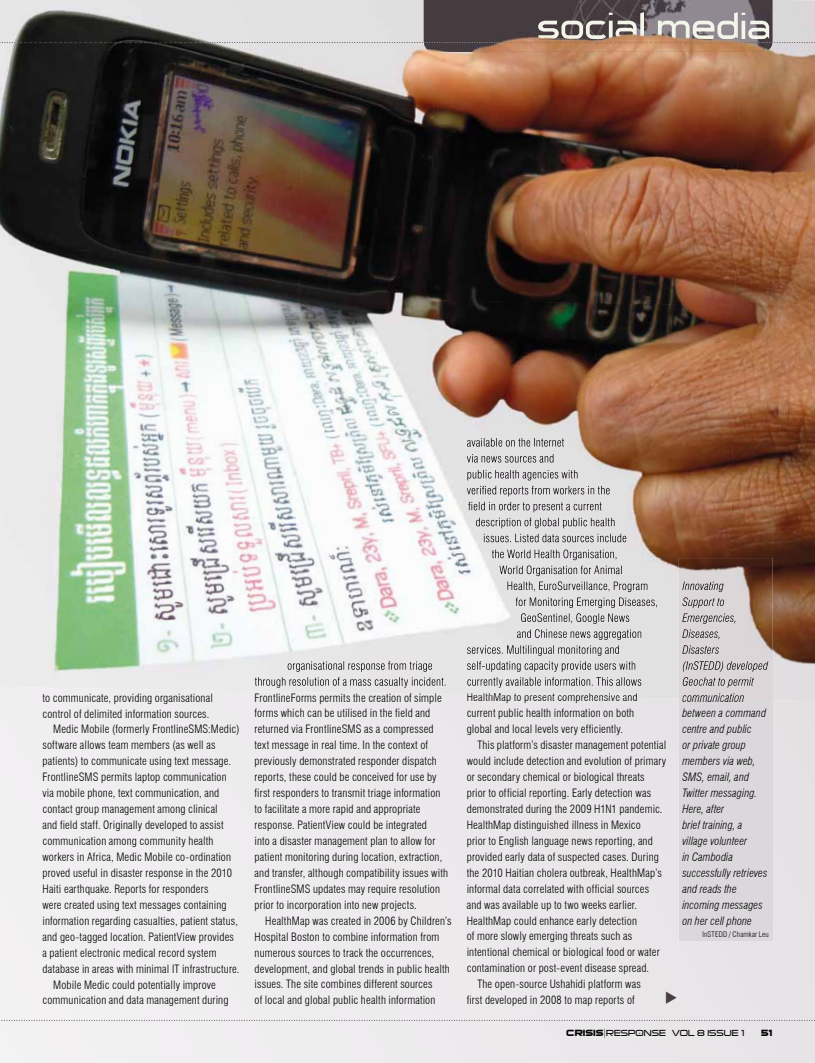
<style>
.page{position:relative;width:815px;height:1063px;background:#fff}
.page>*{position:absolute;margin:0;border:0;box-sizing:border-box;transform-origin:0 0}
.t1{font:300 condensed 11.25px "Swiss 721 BT";letter-spacing:.015em;color:#000}
.t2{font:italic 300 condensed 11.25px/16px "Swiss 721 BT";letter-spacing:.005em;color:#000}
.t3{font:8.75px "Sui Generis Delite";color:#000}
.t4{font:700 8.38px "Sui Generis Deluxe";color:#000;scale:1.05 1}
.t5{font:300 condensed 7.5px "Swiss 721 BT";letter-spacing:.025em;color:#000}
.t6{font:7.5px "Sui Generis Delite";color:#000}
.s1{font-family:"Sui Generis Deluxe";font-weight:700;font-size:8.38px}
.s2{font-size:11.25px}
</style>
<div class="page">
<div style="left:0;top:692px;width:815px;height:371px;background:#eceaec"></div>
<svg style="left:0;top:1020px;width:815px;height:1px"></svg>
<div style="left:679px;top:558px;width:93px;height:383px;background:#dbd8db"></div>
<img style="left:0;top:0;width:293px;height:249px">
<img style="left:293px;top:0;width:137px;height:648px">
<img style="left:735px;top:0;width:80px;height:657px">
<img style="left:430px;top:52px;width:310px;height:254px">
<img style="left:0;top:249px;width:300px;height:269px">
<img style="left:425px;top:300px;width:310px;height:263px">
<img style="left:0;top:512px;width:296px;height:180px">
<img style="left:423px;top:563px;width:256px;height:136px">
<img style="left:772px;top:657px;width:43px;height:44px">
<img style="left:424px;top:0;width:348px;height:52px">
<img style="left:548px;top:0;width:215px;height:52px">
<img style="left:754px;top:42px;width:61px;height:1px">
<img style="left:538px;top:12px;width:231px;height:27px">
<img style="left:548px;top:12px;width:215px;height:27px">
<img style="left:288px;top:661px;width:145px;height:11px">
<img style="left:255px;top:677px;width:191px;height:11px">
<img style="left:361px;top:693px;width:81px;height:2px">
<img style="left:467px;top:438px;width:97px;height:9px">
<img style="left:467px;top:454px;width:87px;height:9px">
<img style="left:467px;top:470px;width:111px;height:10px">
<img style="left:467px;top:486px;width:143px;height:10px">
<img style="left:468px;top:502px;width:134px;height:10px">
<img style="left:476px;top:518px;width:139px;height:10px">
<img style="left:484px;top:534px;width:143px;height:8px">
<img style="left:492px;top:550px;width:125px;height:10px">
<img style="left:499px;top:565px;width:124px;height:11px">
<img style="left:507px;top:581px;width:141px;height:11px">
<img style="left:516px;top:597px;width:142px;height:11px">
<img style="left:521px;top:613px;width:109px;height:11px">
<img style="left:517px;top:629px;width:125px;height:11px">
<img style="left:467px;top:645px;width:153px;height:11px">
<img style="left:467px;top:661px;width:169px;height:11px">
<img style="left:467px;top:677px;width:175px;height:11px">
<img style="left:467px;top:693px;width:171px;height:5px">
<img style="left:679px;top:558px;width:93px;height:141px">
<img style="left:682px;top:582px;width:42px;height:10px">
<img style="left:682px;top:597px;width:43px;height:11px">
<img style="left:682px;top:613px;width:55px;height:11px">
<img style="left:682px;top:629px;width:39px;height:10px">
<img style="left:682px;top:645px;width:37px;height:9px">
<img style="left:683px;top:661px;width:85px;height:11px">
<img style="left:683px;top:677px;width:71px;height:11px">
<img style="left:683px;top:693px;width:61px;height:7px">
<svg style="left:666px;top:992px;width:11px;height:12px"></svg>
<p class="t1" style="left:43px;top:691px;width:172px">to communicate, providing organisational</p>
<p class="t1" style="left:43px;top:707px;width:168px">control of delimited information sources.</p>
<p class="t1" style="left:53px;top:723px;width:188px">Medic Mobile (formerly FrontlineSMS:Medic)</p>
<p class="t1" style="left:43px;top:739px;width:175px">software allows team members (as well as</p>
<p class="t1" style="left:43px;top:755px;width:190px">patients) to communicate using text message.</p>
<p class="t1" style="left:43px;top:770px;width:186px">FrontlineSMS permits laptop communication</p>
<p class="t1" style="left:43px;top:786px;width:178px">via mobile phone, text communication, and</p>
<p class="t1" style="left:43px;top:802px;width:177px">contact group management among clinical</p>
<p class="t1" style="left:43px;top:818px;width:183px">and field staff. Originally developed to assist</p>
<p class="t1" style="left:43px;top:834px;width:173px">communication among community health</p>
<p class="t1" style="left:43px;top:850px;width:190px">workers in Africa, Medic Mobile co-ordination</p>
<p class="t1" style="left:43px;top:866px;width:191px">proved useful in disaster response in the 2010</p>
<p class="t1" style="left:43px;top:882px;width:167px">Haiti earthquake. Reports for responders</p>
<p class="t1" style="left:43px;top:898px;width:186px">were created using text messages containing</p>
<p class="t1" style="left:43px;top:914px;width:197px">information regarding casualties, patient status,</p>
<p class="t1" style="left:43px;top:930px;width:193px">and geo-tagged location. PatientView provides</p>
<p class="t1" style="left:43px;top:946px;width:176px">a patient electronic medical record system</p>
<p class="t1" style="left:43px;top:962px;width:199px">database in areas with minimal IT infrastructure.</p>
<p class="t1" style="left:53px;top:978px;width:164px">Mobile Medic could potentially improve</p>
<p class="t1" style="left:43px;top:994px;width:187px">communication and data management during</p>
<p class="t1" style="left:255px;top:691px;width:189px">FrontlineForms permits the creation of simple</p>
<p class="t1" style="left:255px;top:707px;width:177px">forms which can be utilised in the field and</p>
<p class="t1" style="left:255px;top:723px;width:181px">returned via FrontlineSMS as a compressed</p>
<p class="t1" style="left:255px;top:738px;width:175px">text message in real time. In the context of</p>
<p class="t1" style="left:255px;top:754px;width:184px">previously demonstrated responder dispatch</p>
<p class="t1" style="left:255px;top:770px;width:184px">reports, these could be conceived for use by</p>
<p class="t1" style="left:255px;top:786px;width:187px">first responders to transmit triage information</p>
<p class="t1" style="left:255px;top:802px;width:167px">to facilitate a more rapid and appropriate</p>
<p class="t1" style="left:255px;top:818px;width:174px">response. PatientView could be integrated</p>
<p class="t1" style="left:255px;top:834px;width:182px">into a disaster management plan to allow for</p>
<p class="t1" style="left:255px;top:850px;width:189px">patient monitoring during location, extraction,</p>
<p class="t1" style="left:255px;top:866px;width:195px">and transfer, although compatibility issues with</p>
<p class="t1" style="left:255px;top:882px;width:187px">FrontlineSMS updates may require resolution</p>
<p class="t1" style="left:255px;top:898px;width:164px">prior to incorporation into new projects.</p>
<p class="t1" style="left:265px;top:914px;width:188px">HealthMap was created in 2006 by Children’s</p>
<p class="t1" style="left:255px;top:930px;width:186px">Hospital Boston to combine information from</p>
<p class="t1" style="left:255px;top:946px;width:181px">numerous sources to track the occurrences,</p>
<p class="t1" style="left:255px;top:962px;width:197px">development, and global trends in public health</p>
<p class="t1" style="left:255px;top:978px;width:179px">issues. The site combines different sources</p>
<p class="t1" style="left:255px;top:994px;width:182px">of local and global public health information</p>
<p class="t1" style="left:467px;top:691px;width:172px">HealthMap to present comprehensive and</p>
<p class="t1" style="left:467px;top:706px;width:169px">current public health information on both</p>
<p class="t1" style="left:467px;top:722px;width:158px">global and local levels very efficiently.</p>
<p class="t1" style="left:477px;top:738px;width:191px">This platform’s disaster management potential</p>
<p class="t1" style="left:467px;top:754px;width:201px">would include detection and evolution of primary</p>
<p class="t1" style="left:467px;top:770px;width:179px">or secondary chemical or biological threats</p>
<p class="t1" style="left:467px;top:786px;width:186px">prior to official reporting. Early detection was</p>
<p class="t1" style="left:467px;top:802px;width:197px">demonstrated during the 2009 H1N1 pandemic.</p>
<p class="t1" style="left:467px;top:818px;width:176px">HealthMap distinguished illness in Mexico</p>
<p class="t1" style="left:467px;top:834px;width:188px">prior to English language news reporting, and</p>
<p class="t1" style="left:467px;top:850px;width:194px">provided early data of suspected cases. During</p>
<p class="t1" style="left:467px;top:866px;width:197px">the 2010 Haitian cholera outbreak, HealthMap’s</p>
<p class="t1" style="left:467px;top:882px;width:184px">informal data correlated with official sources</p>
<p class="t1" style="left:467px;top:898px;width:172px">and was available up to two weeks earlier.</p>
<p class="t1" style="left:467px;top:914px;width:172px">HealthMap could enhance early detection</p>
<p class="t1" style="left:467px;top:930px;width:167px">of more slowly emerging threats such as</p>
<p class="t1" style="left:467px;top:946px;width:194px">intentional chemical or biological food or water</p>
<p class="t1" style="left:467px;top:962px;width:184px">contamination or post-event disease spread.</p>
<p class="t1" style="left:477px;top:977px;width:165px">The open-source Ushahidi platform was</p>
<p class="t1" style="left:467px;top:993px;width:169px">first developed in 2008 to map reports of</p>
<p class="t2" style="left:682px;top:689px;width:87px">communication between a command centre and public<br>or private group members via web,<br>SMS, email, and<br>Twitter messaging.<br>Here, after<br>brief training, a village volunteer<br>in Cambodia successfully retrieves and reads the incoming messages on her cell phone</p>
<p class="t5" style="left:702px;top:930px;width:68px">InSTEDD / Chamkar Leu</p>
<p class="t3" style="left:566px;top:1028px;width:101px"><span class="s1">CRISIS</span><span class="s2">|</span>RESPONSE</p>
<p class="t6" style="left:638px;top:1029px;width:5px">+</p>
<p class="t3" style="left:672px;top:1028px;width:74px">VOL 8 ISSUE 1</p>
<p class="t4" style="left:761px;top:1028px;width:12px">51</p>
</div>
